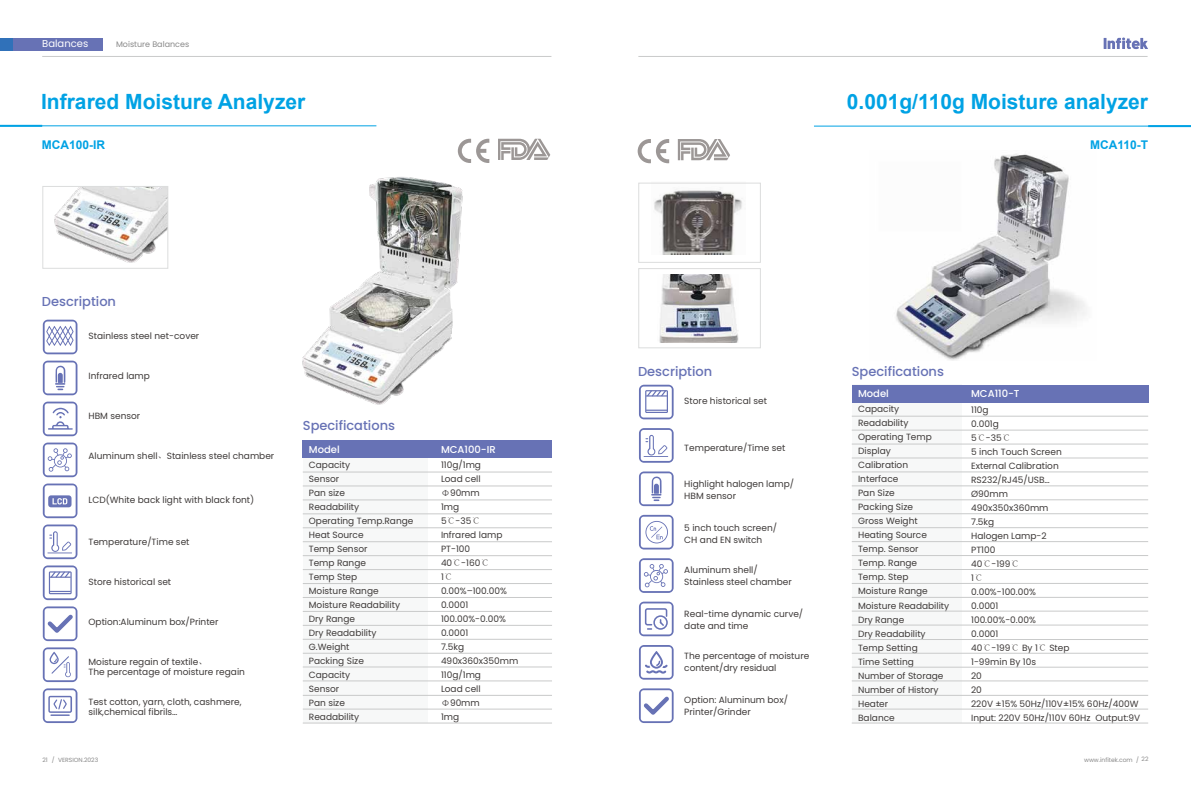
<style>
.page{position:relative;width:1191px;height:808px;background:#fff}
.page>*{position:absolute;margin:0;border:0;box-sizing:border-box;transform-origin:0 0}
.t1{font:700 21px "Arial";color:#00a2e4}
.t2{font:500 13px "Poppins";color:#6772b5}
.t3{font:700 12px "Arial";color:#00a2e4}
.t4{font:500 10px "Poppins";color:#fff}
.t5{font:10px "Poppins";color:#fff}
.t6{font:9px/14px "Poppins";color:#3e3a39}
.t7{font:8px "Poppins";color:#898989}
.t8{font:6px "Poppins";color:#898989}
.s1{font-family:"Adobe Song Std";font-weight:300}
</style>
<div class="page">
<img style="left:896px;top:154px;width:190px;height:206px">
<div style="left:303px;top:441px;width:124px;height:282px;background:#f7f8f8"></div>
<div style="left:303px;top:441px;width:249px;height:17px;background:#6772b5"></div>
<hr style="left:303px;top:486px;width:249px;height:1px;background:#c9caca">
<hr style="left:303px;top:514px;width:249px;height:1px;background:#c9caca">
<hr style="left:303px;top:500px;width:249px;height:1px;background:#c9caca">
<hr style="left:303px;top:472px;width:249px;height:1px;background:#c9caca">
<hr style="left:303px;top:527px;width:249px;height:1px;background:#c9caca">
<hr style="left:303px;top:555px;width:249px;height:1px;background:#c9caca">
<hr style="left:303px;top:541px;width:249px;height:1px;background:#c9caca">
<hr style="left:303px;top:569px;width:249px;height:1px;background:#c9caca">
<hr style="left:303px;top:597px;width:249px;height:1px;background:#c9caca">
<hr style="left:303px;top:583px;width:249px;height:1px;background:#c9caca">
<hr style="left:303px;top:611px;width:249px;height:1px;background:#c9caca">
<hr style="left:303px;top:639px;width:249px;height:1px;background:#c9caca">
<hr style="left:303px;top:625px;width:249px;height:1px;background:#c9caca">
<hr style="left:303px;top:653px;width:249px;height:1px;background:#c9caca">
<hr style="left:303px;top:667px;width:249px;height:1px;background:#c9caca">
<hr style="left:303px;top:681px;width:249px;height:1px;background:#c9caca">
<hr style="left:303px;top:695px;width:249px;height:1px;background:#c9caca">
<hr style="left:303px;top:709px;width:249px;height:1px;background:#c9caca">
<hr style="left:303px;top:723px;width:249px;height:1px;background:#c9caca">
<img style="left:54px;top:188px;width:112px;height:75px">
<div style="left:42px;top:186px;width:126px;height:83px;border:1px solid #dcdddd"></div>
<div style="left:852px;top:385px;width:109px;height:338px;background:#f7f8f8"></div>
<div style="left:851px;top:385px;width:297px;height:17px;background:#6772b5"></div>
<hr style="left:851px;top:430px;width:297px;height:1px;background:#c9caca">
<hr style="left:851px;top:458px;width:297px;height:1px;background:#c9caca">
<hr style="left:851px;top:444px;width:297px;height:1px;background:#c9caca">
<hr style="left:851px;top:416px;width:297px;height:1px;background:#c9caca">
<hr style="left:851px;top:472px;width:297px;height:1px;background:#c9caca">
<hr style="left:851px;top:499px;width:297px;height:1px;background:#c9caca">
<hr style="left:851px;top:486px;width:297px;height:1px;background:#c9caca">
<hr style="left:852px;top:513px;width:296px;height:1px;background:#c9caca">
<hr style="left:851px;top:541px;width:297px;height:1px;background:#c9caca">
<hr style="left:852px;top:527px;width:296px;height:1px;background:#c9caca">
<hr style="left:851px;top:555px;width:297px;height:1px;background:#c9caca">
<hr style="left:851px;top:583px;width:297px;height:1px;background:#c9caca">
<hr style="left:851px;top:569px;width:297px;height:1px;background:#c9caca">
<hr style="left:852px;top:597px;width:296px;height:1px;background:#c9caca">
<hr style="left:851px;top:611px;width:297px;height:1px;background:#c9caca">
<hr style="left:851px;top:625px;width:297px;height:1px;background:#c9caca">
<hr style="left:852px;top:639px;width:296px;height:1px;background:#c9caca">
<hr style="left:851px;top:653px;width:297px;height:1px;background:#c9caca">
<hr style="left:851px;top:667px;width:297px;height:1px;background:#c9caca">
<hr style="left:851px;top:681px;width:297px;height:1px;background:#c9caca">
<hr style="left:852px;top:695px;width:296px;height:1px;background:#c9caca">
<hr style="left:851px;top:709px;width:297px;height:1px;background:#c9caca">
<hr style="left:851px;top:723px;width:297px;height:1px;background:#c9caca">
<img style="left:652px;top:182px;width:94px;height:72px">
<img style="left:659px;top:274px;width:80px;height:68px">
<div style="left:638px;top:183px;width:123px;height:80px;border:1px solid #dcdddd"></div>
<div style="left:638px;top:268px;width:123px;height:80px;border:1px solid #dcdddd"></div>
<div style="left:13px;top:38px;width:90px;height:13px;background:#6772b5"></div>
<div style="left:0;top:38px;width:12px;height:13px;background:#3071b9"></div>
<hr style="left:638px;top:56px;width:509px;height:1px;background:#c9caca">
<hr style="left:42px;top:56px;width:509px;height:1px;background:#c9caca">
<hr style="left:0;top:126px;width:376px;height:1px;background:#00a2e4">
<hr style="left:0;top:125px;width:42px;height:2px;background:#00a2e4">
<svg style="left:498px;top:139px;width:52px;height:21px"></svg>
<svg style="left:458px;top:139px;width:31px;height:24px"></svg>
<svg style="left:43px;top:320px;width:34px;height:34px"></svg>
<svg style="left:678px;top:139px;width:52px;height:21px"></svg>
<svg style="left:637px;top:139px;width:32px;height:24px"></svg>
<hr style="left:814px;top:126px;width:377px;height:1px;background:#00a2e4">
<hr style="left:1148px;top:125px;width:43px;height:2px;background:#00a2e4">
<svg style="left:639px;top:645px;width:34px;height:35px"></svg>
<svg style="left:43px;top:361px;width:34px;height:34px"></svg>
<svg style="left:639px;top:471px;width:34px;height:35px"></svg>
<svg style="left:43px;top:443px;width:34px;height:34px"></svg>
<svg style="left:639px;top:558px;width:34px;height:35px"></svg>
<svg style="left:43px;top:402px;width:34px;height:34px"></svg>
<svg style="left:639px;top:385px;width:34px;height:34px"></svg>
<svg style="left:43px;top:483px;width:34px;height:35px"></svg>
<svg style="left:43px;top:606px;width:34px;height:35px"></svg>
<svg style="left:43px;top:688px;width:34px;height:35px"></svg>
<svg style="left:43px;top:647px;width:34px;height:35px"></svg>
<svg style="left:43px;top:524px;width:34px;height:35px"></svg>
<svg style="left:639px;top:428px;width:34px;height:35px"></svg>
<svg style="left:43px;top:565px;width:34px;height:35px"></svg>
<svg style="left:639px;top:602px;width:34px;height:34px"></svg>
<svg style="left:639px;top:688px;width:34px;height:35px"></svg>
<svg style="left:639px;top:515px;width:34px;height:34px"></svg>
<svg style="left:1103px;top:38px;width:45px;height:11px"></svg>
<img style="left:302px;top:177px;width:161px;height:228px">
<p class="t5" style="left:42px;top:38px;width:47px">Balances</p>
<p class="t7" style="left:116px;top:40px;width:75px">Moisture Balances</p>
<h1 class="t1" style="left:41px;top:87px;width:266px">Infrared Moisture Analyzer</h1>
<h3 class="t3" style="left:42px;top:136px;width:65px">MCA100-IR</h3>
<h2 class="t2" style="left:42px;top:294px;width:76px">Description</h2>
<p class="t6" style="left:89px;top:329px;width:112px">Stainless steel net-cover</p>
<p class="t6" style="left:89px;top:369px;width:63px">Infrared lamp</p>
<p class="t6" style="left:89px;top:409px;width:53px">HBM sensor</p>
<p class="t6" style="left:89px;top:449px;width:187px">Aluminum shell<span class="s1">、</span>Stainless steel chamber</p>
<p class="t6" style="left:89px;top:493px;width:167px">LCD(White back light with black font)</p>
<p class="t6" style="left:89px;top:535px;width:102px">Temperature/Time set</p>
<p class="t6" style="left:89px;top:575px;width:84px">Store historical set</p>
<p class="t6" style="left:89px;top:615px;width:131px">Option:Aluminum box/Printer</p>
<p class="t6" style="left:89px;top:657px;width:158px;line-height:10px">Moisture regain of textile<span class="s1">、<br></span>The percentage of moisture regain</p>
<p class="t6" style="left:89px;top:697px;width:154px;line-height:10px">Test cotton, yarn, cloth, cashmere, silk,chemical fibrils…</p>
<h2 class="t2" style="left:303px;top:418px;width:94px">Specifications</h2>
<p class="t4" style="left:309px;top:443px;width:32px">Model</p>
<p class="t4" style="left:441px;top:443px;width:56px">MCA100-IR</p>
<p class="t6" style="left:309px;top:458px;width:106px">Capacity<br>Sensor<br>Pan size<br>Readability<br>Operating Temp.Range<br>Heat Source<br>Temp Sensor<br>Temp Range<br>Temp Step<br>Moisture Range<br>Moisture Readability<br>Dry Range<br>Dry Readability<br>G.Weight<br>Packing Size<br>Capacity<br>Sensor<br>Pan size<br>Readability</p>
<p class="t6" style="left:441px;top:458px;width:79px">110g/1mg<br>Load cell<br><span class="s1">Φ</span>90mm<br>1mg<br>5<span class="s1">℃</span>-35<span class="s1">℃<br></span>Infrared lamp<br>PT-100<br>40<span class="s1">℃</span>-160<span class="s1">℃<br></span>1<span class="s1">℃<br></span>0.00%–100.00%<br>0.0001<br>100.00%-0.00%<br>0.0001<br>7.5kg<br>490x360x350mm<br>110g/1mg<br>Load cell<br><span class="s1">Φ</span>90mm<br>1mg</p>
<h1 class="t1" style="left:847px;top:87px;width:303px">0.001g/110g Moisture analyzer</h1>
<h3 class="t3" style="left:1090px;top:137px;width:60px">MCA110-T</h3>
<h2 class="t2" style="left:638px;top:364px;width:76px">Description</h2>
<p class="t6" style="left:684px;top:394px;width:84px">Store historical set</p>
<p class="t6" style="left:684px;top:440px;width:102px">Temperature/Time set</p>
<p class="t6" style="left:684px;top:477px;width:111px;line-height:12px">Highlight halogen lamp/<br>HBM sensor</p>
<p class="t6" style="left:684px;top:521px;width:94px;line-height:12px">5 inch touch screen/<br>CH and EN switch</p>
<p class="t6" style="left:684px;top:563px;width:109px;line-height:12px">Aluminum shell/<br>Stainless steel chamber</p>
<p class="t6" style="left:684px;top:607px;width:120px;line-height:12px">Real-time dynamic curve/ date and time</p>
<p class="t6" style="left:684px;top:649px;width:126px;line-height:12px">The percentage of moisture content/dry residual</p>
<p class="t6" style="left:684px;top:693px;width:105px;line-height:12px">Option: Aluminum box/<br>Printer/Grinder</p>
<h2 class="t2" style="left:851px;top:364px;width:94px">Specifications</h2>
<p class="t4" style="left:858px;top:388px;width:32px">Model</p>
<p class="t4" style="left:971px;top:388px;width:50px">MCA110-T</p>
<p class="t6" style="left:858px;top:402px;width:93px">Capacity<br>Readability<br>Operating Temp<br>Display<br>Calibration<br>Interface<br>Pan Size<br>Packing Size<br>Gross Weight<br>Heating Source<br>Temp. Sensor<br>Temp. Range<br>Temp. Step<br>Moisture Range<br>Moisture Readability<br>Dry Range<br>Dry Readability<br>Temp Setting<br>Time Setting<br>Number of Storage<br>Number of History<br>Heater<br>Balance</p>
<p class="t6" style="left:971px;top:402px;width:171px">110g<br>0.001g<br>5<span class="s1">℃</span>-35<span class="s1">℃<br></span>5 inch Touch Screen<br>External Calibration<br>RS232/RJ45/USB…<br>Ø90mm<br>490x350x360mm<br>7.5kg<br>Halogen Lamp-2<br>PT100<br>40<span class="s1">℃</span>-199<span class="s1">℃<br></span>1<span class="s1">℃<br></span>0.00%-100.00%<br>0.0001<br>100.00%-0.00%<br>0.0001<br>40<span class="s1">℃</span>-199<span class="s1">℃</span> By 1<span class="s1">℃</span> Step<br>1-99min By 10s<br>20<br>20<br>220V ±15% 50Hz/110V±15% 60Hz/400W<br>Input: 220V 50Hz/110V 60Hz Output:9V</p>
<p class="t8" style="left:52px;top:756px;width:48px">/ VERSION.2023</p>
<p class="t8" style="left:1084px;top:756px;width:56px">www.infitek.com /</p>
<p class="t8" style="left:42px;top:756px;width:7px">21</p>
<p class="t8" style="left:1141px;top:756px;width:8px">22</p>
</div>
